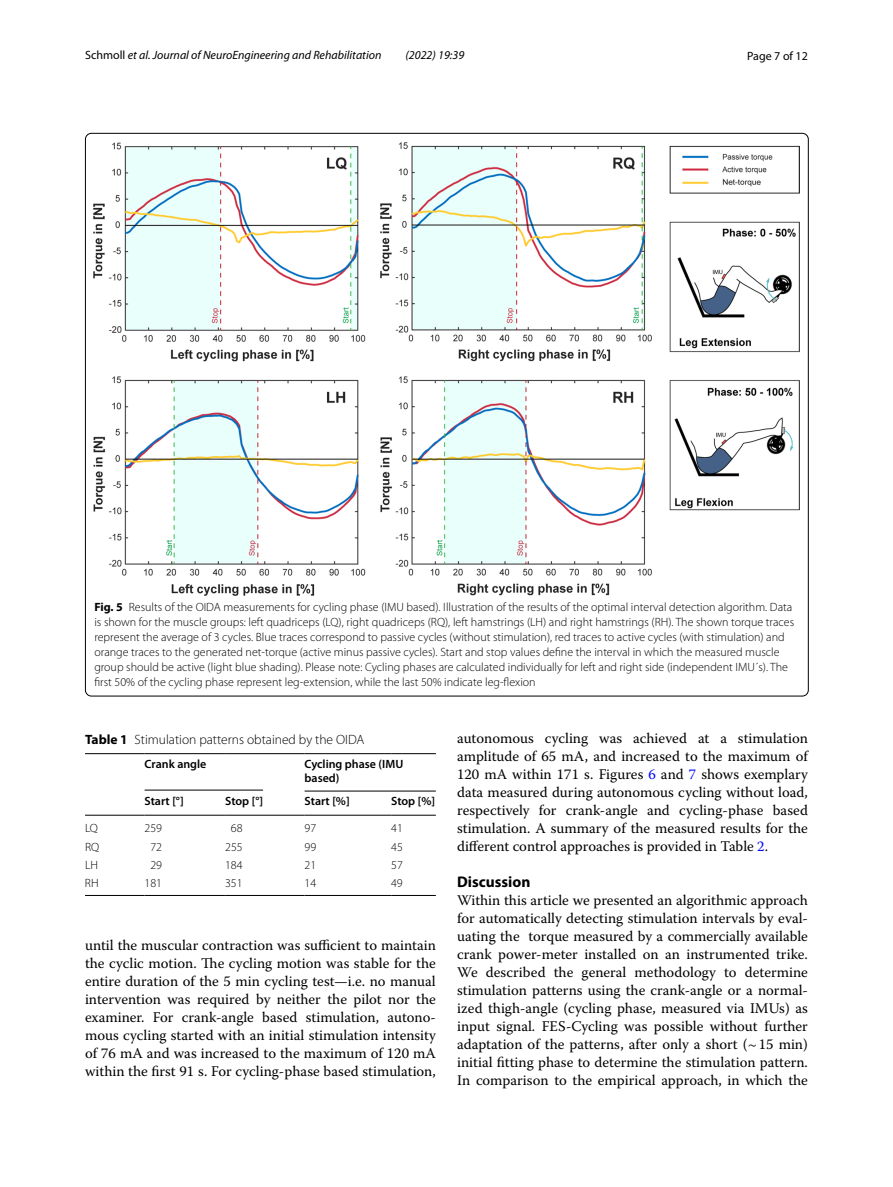
<style>
.page{position:relative;width:893px;height:1187px;background:#fff}
.page>*{position:absolute;margin:0;border:0;box-sizing:border-box;transform-origin:0 0}
.t1{font:700 15.45px "Myriad Pro";color:#000}
.t2{font:14.7px/18px "Warnock Pro";color:#000;text-align:justify}
.t3{font:300 13.5px "Myriad Pro";color:#000}
.t4{font:300 12px/15px "Myriad Pro";color:#000}
.t5{font:italic 12px "Myriad Pro";color:#000}
.t6{font:600 12px/13.5px "Myriad Pro";color:#000}
.t7{font:12px "Myriad Pro";color:#000}
.s1{font-style:normal}
.s2{font-weight:700}
.s3{color:#00f}
</style>
<div class="page">
<img style="left:94px;top:142px;width:706px;height:453px">
<hr style="left:85px;top:753px;width:60px;height:1px;background:#000">
<hr style="left:145px;top:753px;width:80px;height:1px;background:#000">
<hr style="left:225px;top:753px;width:80px;height:1px;background:#000">
<hr style="left:305px;top:753px;width:86px;height:1px;background:#000">
<hr style="left:391px;top:753px;width:45px;height:1px;background:#000">
<hr style="left:85px;top:814px;width:60px;height:1px;background:#000">
<hr style="left:145px;top:814px;width:80px;height:1px;background:#000">
<hr style="left:225px;top:814px;width:80px;height:1px;background:#000">
<hr style="left:305px;top:814px;width:86px;height:1px;background:#000">
<hr style="left:391px;top:814px;width:45px;height:1px;background:#000">
<hr style="left:85px;top:895px;width:60px;height:1px;background:#000">
<hr style="left:145px;top:895px;width:80px;height:1px;background:#000">
<hr style="left:225px;top:895px;width:80px;height:1px;background:#000">
<hr style="left:305px;top:895px;width:86px;height:1px;background:#000">
<hr style="left:391px;top:895px;width:45px;height:1px;background:#000">
<hr style="left:145px;top:789px;width:118px;height:1px;background:#000">
<hr style="left:305px;top:790px;width:131px;height:1px;background:#000">
<p class="t5" style="left:85px;top:48px;width:298px"><span class="s1">Schmoll</span> et al. Journal of NeuroEngineering and Rehabilitation</p>
<p class="t5" style="left:405px;top:48px;width:60px">(2022) 19:39</p>
<p class="t7" style="left:747px;top:48px;width:62px">Page 7 of 12</p>
<p class="t4" style="left:94px;top:599px;width:701px"><span class="s2">Fig. 5</span> Results of the OIDA measurements for cycling phase (IMU based). Illustration of the results of the optimal interval detection algorithm. Data is shown for the muscle groups: left quadriceps (LQ), right quadriceps (RQ), left hamstrings (LH) and right hamstrings (RH). The shown torque traces represent the average of 3 cycles. Blue traces correspond to passive cycles (without stimulation), red traces to active cycles (with stimulation) and orange traces to the generated net-torque (active minus passive cycles). Start and stop values define the interval in which the measured muscle group should be active (light blue shading). Please note: Cycling phases are calculated individually for left and right side (independent IMU´s). The first 50% of the cycling phase represent leg-extension, while the last 50% indicate leg-flexion</p>
<p class="t3" style="left:85px;top:731px;width:281px"><span class="s2">Table 1</span> Stimulation patterns obtained by the OIDA</p>
<p class="t6" style="left:145px;top:757px;width:63px">Crank angle</p>
<p class="t6" style="left:305px;top:757px;width:100px">Cycling phase (IMU based)</p>
<p class="t6" style="left:145px;top:794px;width:41px">Start [°]</p>
<p class="t6" style="left:225px;top:794px;width:39px">Stop [°]</p>
<p class="t6" style="left:305px;top:794px;width:47px">Start [%]</p>
<p class="t6" style="left:391px;top:794px;width:45px">Stop [%]</p>
<p class="t4" style="left:85px;top:821px;width:14px">LQ</p>
<p class="t4" style="left:145px;top:821px;width:19px">259</p>
<p class="t4" style="left:231px;top:821px;width:13px">68</p>
<p class="t4" style="left:305px;top:821px;width:13px">97</p>
<p class="t4" style="left:391px;top:821px;width:13px">41</p>
<p class="t4" style="left:85px;top:839px;width:16px">RQ</p>
<p class="t4" style="left:150px;top:839px;width:13px">72</p>
<p class="t4" style="left:225px;top:839px;width:19px">255</p>
<p class="t4" style="left:305px;top:839px;width:13px">99</p>
<p class="t4" style="left:391px;top:839px;width:13px">45</p>
<p class="t4" style="left:85px;top:857px;width:14px">LH</p>
<p class="t4" style="left:150px;top:857px;width:13px">29</p>
<p class="t4" style="left:225px;top:857px;width:19px">184</p>
<p class="t4" style="left:305px;top:857px;width:13px">21</p>
<p class="t4" style="left:391px;top:857px;width:13px">57</p>
<p class="t4" style="left:85px;top:875px;width:15px">RH</p>
<p class="t4" style="left:145px;top:875px;width:19px">181</p>
<p class="t4" style="left:225px;top:875px;width:19px">351</p>
<p class="t4" style="left:305px;top:875px;width:13px">14</p>
<p class="t4" style="left:391px;top:875px;width:13px">49</p>
<p class="t2" style="left:85px;top:935px;width:352px">until the muscular contraction was sufficient to maintain the cyclic motion. The cycling motion was stable for the entire duration of the 5 min cycling test—i.e. no manual intervention was required by neither the pilot nor the examiner. For crank-angle based stimulation, autono&shy;mous cycling started with an initial stimulation intensity of 76 mA and was increased to the maximum of 120 mA within the first 91 s. For cycling-phase based stimulation,</p>
<p class="t2" style="left:457px;top:729px;width:352px">autonomous cycling was achieved at a stimulation amplitude of 65 mA, and increased to the maximum of 120 mA within 171 s. Figures <span class="s3">6</span> and <span class="s3">7</span> shows exemplary data measured during autonomous cycling without load, respectively for crank-angle and cycling-phase based stimulation. A summary of the measured results for the different control approaches is provided in Table <span class="s3">2</span>.</p>
<p class="t1" style="left:457px;top:872px;width:75px">Discussion</p>
<p class="t2" style="left:457px;top:891px;width:352px">Within this article we presented an algorithmic approach for automatically detecting stimulation intervals by eval&shy;uating the torque measured by a commercially available crank power-meter installed on an instrumented trike.<br>We described the general methodology to determine stimulation patterns using the crank-angle or a normal&shy;ized thigh-angle (cycling phase, measured via IMUs) as input signal. FES-Cycling was possible without further adaptation of the patterns, after only a short (~15 min) initial fitting phase to determine the stimulation pattern.<br>In comparison to the empirical approach, in which the</p>
</div>
